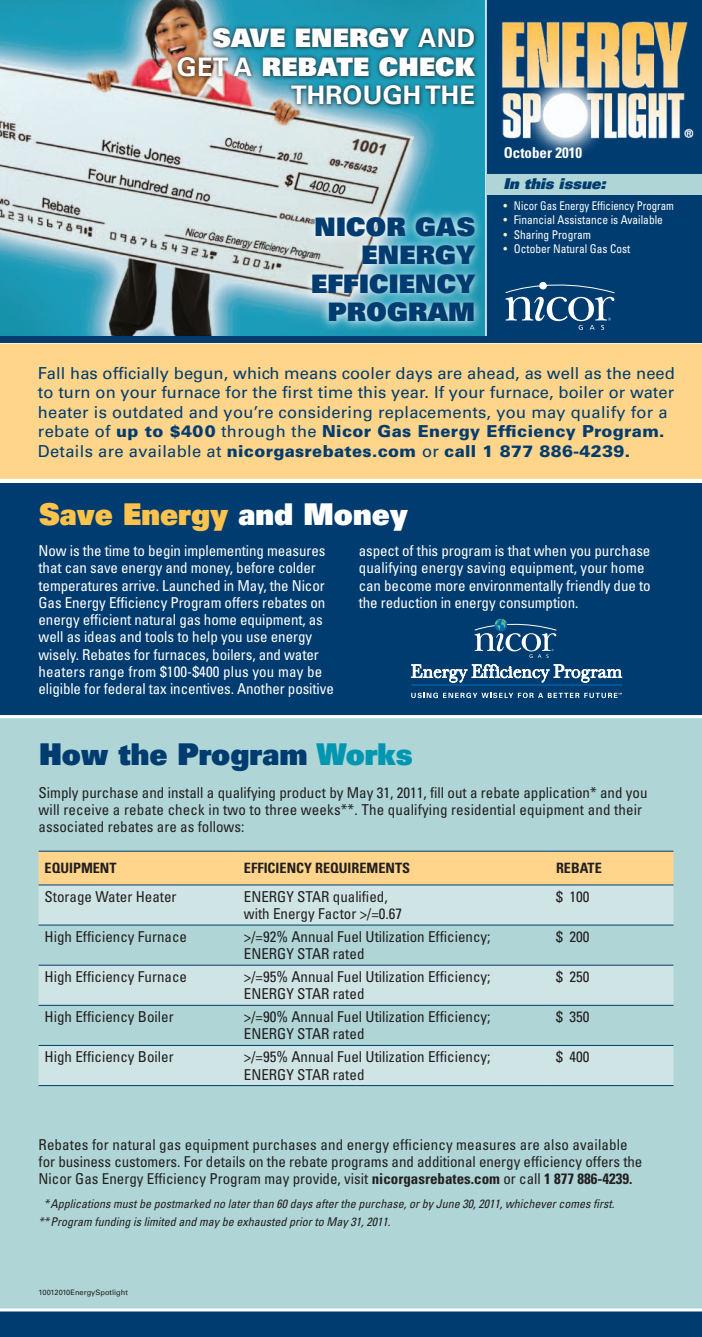
<style>
.page{position:relative;width:702px;height:1337px;background:#fff}
.page>*{position:absolute;margin:0;border:0;box-sizing:border-box;transform-origin:0 0}
.t1{font:30px "Univers LT Std X Black";color:#013c70;scale:.96 1}
.t2{font:30px "Univers LT Std X Black";color:#fec34d;scale:.96 1}
.t3{font:25.5px/28.5px "Univers LT Std X Black";letter-spacing:.01em;color:#013c70;text-align:right}
.t4{font:25.5px/28.5px "Univers LT Std X Black";letter-spacing:.01em;color:#fff;text-align:right}
.t5{font:700 25.5px "Univers LT Std";letter-spacing:.01em;color:#fff}
.t6{font:16.5px/19.5px "Univers LT Std";letter-spacing:.005em;color:#013c70}
.t7{font:condensed 15px/17.2px "Univers LT Std";color:#231f20}
.t8{font:condensed 15px/17.2px "Univers LT Std";letter-spacing:-.005em;color:#fff}
.t9{font:15px "Univers LT Std X Black Obl";color:#013c70}
.t10{font:700 condensed 15px "Univers LT Std";color:#fff}
.t11{font:700 condensed 14.25px "Univers LT Std";color:#231f20}
.t12{font:italic condensed 12px/17.2px "Univers LT Std";color:#231f20}
.t13{font:condensed 12px "Univers LT Std";color:#fff;scale:.95 1}
.t14{font:condensed 12px "Univers LT Std";color:#fff;scale:.9 1}
.t15{font:7.5px "Univers LT Std";color:#231f20}
.s1{font-family:"Univers LT Std";font-weight:700}
.s2{color:#f0efbc}
.s3{font-weight:900}
.s4{color:#fff}
.s5{color:#0096b0}
.s6{font-weight:700}
</style>
<div class="page">
<div style="left:0;top:483px;width:702px;height:232px;background:#013c70"></div>
<div style="left:0;top:716px;width:702px;height:594px;background:#afd5d6"></div>
<div style="left:0;top:342px;width:702px;height:138px;background:#fed58a"></div>
<img style="left:0;top:0;width:485px;height:336px">
<img style="left:487px;top:0;width:215px;height:336px">
<div style="left:0;top:1310px;width:702px;height:26px;background:#013c70"></div>
<hr style="left:0;top:1308px;width:702px;height:3px;background:#fff">
<svg style="left:505px;top:282px;width:110px;height:48px;background:#33628c"></svg>
<hr style="left:0;top:479px;width:702px;height:3px;background:#fff">
<hr style="left:0;top:341px;width:702px;height:3px;background:#fff">
<hr style="left:0;top:715px;width:702px;height:3px;background:#fff">
<div style="left:0;top:336px;width:702px;height:6px;background:#013c70"></div>
<hr style="left:411px;top:684px;width:211px;height:1px;background:#0168b3">
<svg style="left:411px;top:664px;width:211px;height:18px"></svg>
<svg style="left:474px;top:618px;width:83px;height:40px"></svg>
<svg style="left:411px;top:692px;width:211px;height:6px"></svg>
<div style="left:487px;top:174px;width:215px;height:21px;background:#afd5d6"></div>
<img style="left:174px;top:24px;width:306px;height:85px">
<svg style="left:302px;top:208px;width:182px;height:123px;background:#94c9d5"></svg>
<div style="left:39px;top:851px;width:635px;height:33px;background:#fed58a"></div>
<svg style="left:39px;top:885px;width:635px;height:200px;fill:#cee4e5"></svg>
<hr style="left:39px;top:850px;width:199px;height:1px;background:#013c70">
<hr style="left:238px;top:850px;width:312px;height:1px;background:#013c70">
<hr style="left:550px;top:850px;width:124px;height:1px;background:#013c70">
<hr style="left:39px;top:884px;width:199px;height:1px;background:#013c70">
<hr style="left:238px;top:884px;width:312px;height:1px;background:#013c70">
<hr style="left:550px;top:884px;width:124px;height:1px;background:#013c70">
<hr style="left:39px;top:924px;width:199px;height:1px;background:#013c70">
<hr style="left:238px;top:924px;width:312px;height:1px;background:#013c70">
<hr style="left:550px;top:924px;width:124px;height:1px;background:#013c70">
<hr style="left:39px;top:964px;width:199px;height:1px;background:#013c70">
<hr style="left:238px;top:964px;width:312px;height:1px;background:#013c70">
<hr style="left:550px;top:964px;width:124px;height:1px;background:#013c70">
<hr style="left:39px;top:1005px;width:199px;height:1px;background:#013c70">
<hr style="left:238px;top:1005px;width:312px;height:1px;background:#013c70">
<hr style="left:550px;top:1005px;width:124px;height:1px;background:#013c70">
<hr style="left:39px;top:1045px;width:199px;height:1px;background:#013c70">
<hr style="left:238px;top:1045px;width:312px;height:1px;background:#013c70">
<hr style="left:550px;top:1045px;width:124px;height:1px;background:#013c70">
<hr style="left:39px;top:1085px;width:199px;height:1px;background:#013c70">
<hr style="left:238px;top:1085px;width:312px;height:1px;background:#013c70">
<hr style="left:550px;top:1085px;width:124px;height:1px;background:#013c70">
<h2 class="t4" style="left:177px;top:23px;width:300px">SAVE ENERGY <span class="s1">AND<br>GET A</span> REBATE CHECK</h2>
<h2 class="t5" style="left:291px;top:80px;width:186px">THROUGH THE</h2>
<h2 class="t3" style="left:311px;top:212px;width:166px">NICOR GAS<br>ENERGY<br>EFFICIENCY<br>PROGRAM</h2>
<p class="t10" style="left:504px;top:144px;width:80px">OCTOBER 2010</p>
<p class="t9" style="left:503px;top:174px;width:104px">In this issue:</p>
<p class="t14" style="left:503px;top:198px;width:191px"><span class="s2">•</span> Nicor Gas Energy Efficiency Program</p>
<p class="t13" style="left:503px;top:212px;width:170px"><span class="s2">•</span> Financial Assistance is Available</p>
<p class="t13" style="left:503px;top:227px;width:94px"><span class="s2">•</span> Sharing Program</p>
<p class="t13" style="left:503px;top:241px;width:135px"><span class="s2">•</span> October Natural Gas Cost</p>
<p class="t6" style="left:38px;top:363px;width:639px">Fall has officially begun, which means cooler days are ahead, as well as the need to turn on your furnace for the first time this year. If your furnace, boiler or water heater is outdated and you’re considering replacements, you may qualify for a rebate of <span class="s3">up to $400</span> through the <span class="s3">Nicor Gas Energy Efficiency Program.<br></span>Details are available at <span class="s3">nicorgasrebates.com</span> or <span class="s3">call 1 877 886-4239.</span></p>
<h1 class="t2" style="left:39px;top:494px;width:386px">SAVE ENERGY <span class="s4">AND MONEY</span></h1>
<p class="t8" style="left:39px;top:542px;width:297px">Now is the time to begin implementing measures that can save energy and money, before colder temperatures arrive. Launched in May, the Nicor Gas Energy Efficiency Program offers rebates on energy efficient natural gas home equipment, as well as ideas and tools to help you use energy wisely. Rebates for furnaces, boilers, and water heaters range from $100-$400 plus you may be eligible for federal tax incentives. Another positive</p>
<p class="t8" style="left:359px;top:542px;width:293px">aspect of this program is that when you purchase qualifying energy saving equipment, your home can become more environmentally friendly due to the reduction in energy consumption.</p>
<h1 class="t1" style="left:39px;top:734px;width:391px">HOW THE PROGRAM <span class="s5">WORKS</span></h1>
<p class="t7" style="left:39px;top:783px;width:610px">Simply purchase and install a qualifying product by May 31, 2011, fill out a rebate application* and you will receive a rebate check in two to three weeks**. The qualifying residential equipment and their associated rebates are as follows:</p>
<p class="t11" style="left:45px;top:859px;width:74px">EQUIPMENT</p>
<p class="t11" style="left:244px;top:859px;width:168px">EFFICIENCY REQUIREMENTS</p>
<p class="t11" style="left:556px;top:859px;width:46px">REBATE</p>
<p class="t7" style="left:45px;top:887px;width:134px">Storage Water Heater</p>
<p class="t7" style="left:244px;top:887px;width:160px">ENERGY STAR qualified, with Energy Factor &gt;/=0.67</p>
<p class="t7" style="left:556px;top:887px;width:35px">$ 100</p>
<p class="t7" style="left:45px;top:927px;width:144px">High Efficiency Furnace</p>
<p class="t7" style="left:244px;top:927px;width:248px">&gt;/=92% Annual Fuel Utilization Efficiency;<br>ENERGY STAR rated</p>
<p class="t7" style="left:556px;top:927px;width:35px">$ 200</p>
<p class="t7" style="left:45px;top:968px;width:144px">High Efficiency Furnace</p>
<p class="t7" style="left:244px;top:968px;width:248px">&gt;/=95% Annual Fuel Utilization Efficiency;<br>ENERGY STAR rated</p>
<p class="t7" style="left:556px;top:968px;width:35px">$ 250</p>
<p class="t7" style="left:45px;top:1008px;width:131px">High Efficiency Boiler</p>
<p class="t7" style="left:244px;top:1008px;width:248px">&gt;/=90% Annual Fuel Utilization Efficiency;<br>ENERGY STAR rated</p>
<p class="t7" style="left:556px;top:1008px;width:35px">$ 350</p>
<p class="t7" style="left:45px;top:1048px;width:131px">High Efficiency Boiler</p>
<p class="t7" style="left:244px;top:1048px;width:248px">&gt;/=95% Annual Fuel Utilization Efficiency;<br>ENERGY STAR rated</p>
<p class="t7" style="left:556px;top:1048px;width:35px">$ 400</p>
<p class="t7" style="left:39px;top:1135px;width:605px">Rebates for natural gas equipment purchases and energy efficiency measures are also available for business customers. For details on the rebate programs and additional energy efficiency offers the<br>Nicor Gas Energy Efficiency Program may provide, visit <span class="s6">NICORGASREBATES.COM</span> or call <span class="s6">1 877 886-4239.</span></p>
<p class="t12" style="left:39px;top:1195px;width:577px;text-indent:5px">*Applications must be postmarked no later than 60 days after the purchase, or by June 30, 2011, whichever comes first. **Program funding is limited and may be exhausted prior to May 31, 2011.</p>
<p class="t15" style="left:39px;top:1287px;width:91px">10012010EnergySpotlight</p>
</div>
